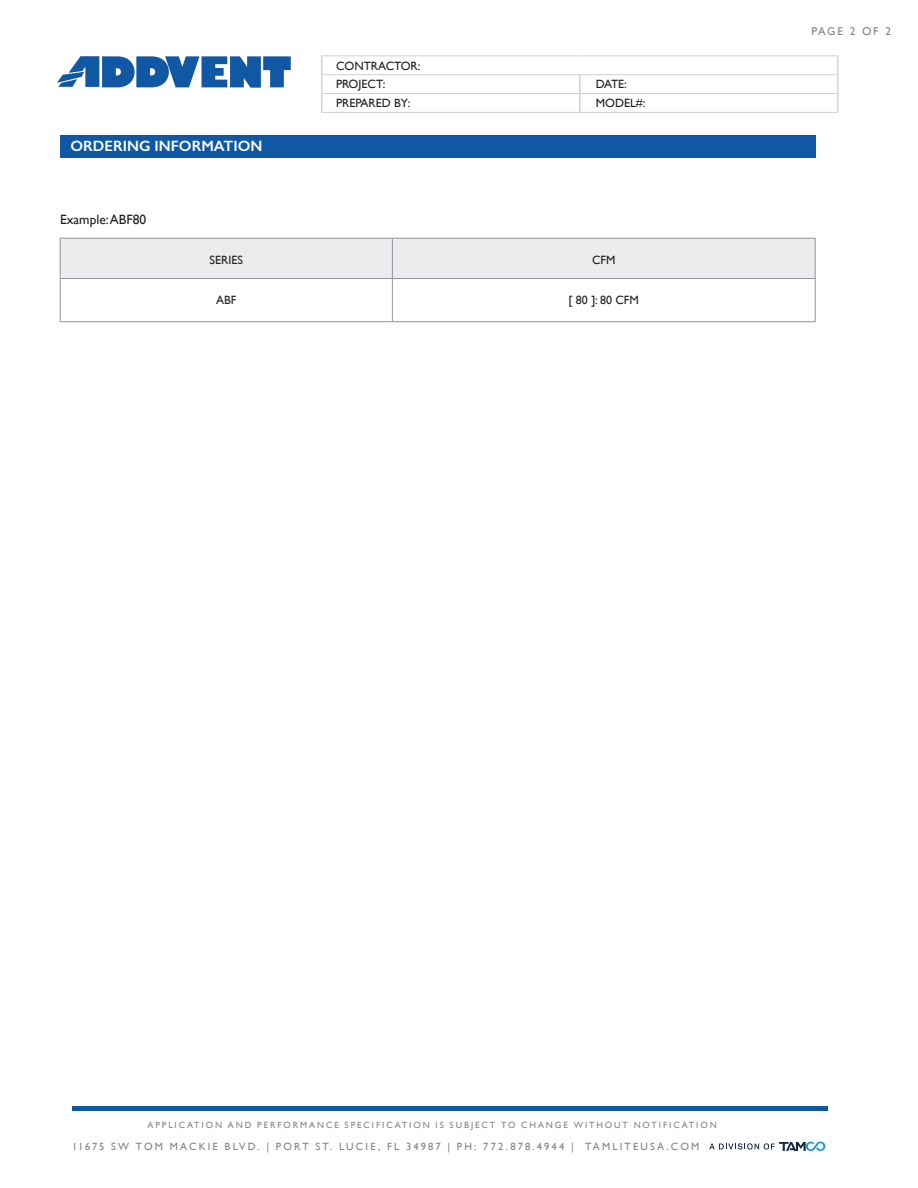
<style>
.page{position:relative;width:918px;height:1188px;background:#fff}
.page>*{position:absolute;margin:0;border:0;box-sizing:border-box;transform-origin:0 0}
.t1{font:600 15px "Gill Sans";color:#fff}
.t2{font:13.5px "Gill Sans";color:#231f20}
.t3{font:12px/18.6px "Gill Sans";color:#231f20}
.t4{font:11.25px "Gill Sans";letter-spacing:.14em;color:#808285}
.t5{font:10.5px "Gill Sans";letter-spacing:.205em;color:#808285}
.t6{font:9px "Gill Sans";letter-spacing:.21em;color:#808285}
</style>
<div class="page">
<svg style="left:321px;top:55px;width:518px;height:58px"></svg>
<div style="left:72px;top:1106px;width:756px;height:5px;background:#1058a4"></div>
<svg style="left:57px;top:56px;width:234px;height:32px"></svg>
<svg style="left:709px;top:1141px;width:116px;height:10px"></svg>
<div style="left:60px;top:135px;width:756px;height:23px;background:#1058a4"></div>
<div style="left:61px;top:239px;width:754px;height:39px;background:#ececee"></div>
<hr style="left:60px;top:238px;width:332px;height:1px;background:#94939d">
<hr style="left:60px;top:238px;width:1px;height:40px;background:#94939d">
<hr style="left:392px;top:238px;width:423px;height:1px;background:#94939d">
<hr style="left:392px;top:238px;width:1px;height:40px;background:#94939d">
<hr style="left:815px;top:238px;width:1px;height:40px;background:#94939d">
<hr style="left:60px;top:278px;width:332px;height:1px;background:#94939d">
<hr style="left:60px;top:279px;width:1px;height:43px;background:#94939d">
<hr style="left:392px;top:278px;width:423px;height:1px;background:#94939d">
<hr style="left:392px;top:279px;width:1px;height:43px;background:#94939d">
<hr style="left:815px;top:279px;width:1px;height:43px;background:#94939d">
<hr style="left:60px;top:321px;width:332px;height:1px;background:#94939d">
<hr style="left:392px;top:321px;width:423px;height:1px;background:#94939d">
<h3 class="t3" style="left:336px;top:56px;width:86px">CONTRACTOR:<br>PROJECT:</h3>
<h3 class="t3" style="left:596px;top:75px;width:33px">DATE:</h3>
<p class="t1" style="left:70px;top:137px;width:194px">ORDERING INFORMATION</p>
<p class="t2" style="left:60px;top:212px;width:88px">Example: ABF80</p>
<h3 class="t3" style="left:336px;top:94px;width:76px">PREPARED BY:</h3>
<h3 class="t3" style="left:596px;top:94px;width:51px">MODEL#:</h3>
<p class="t3" style="left:210px;top:251px;width:35px">SERIES</p>
<p class="t3" style="left:592px;top:251px;width:25px">CFM</p>
<p class="t3" style="left:216px;top:291px;width:22px">ABF</p>
<p class="t3" style="left:569px;top:291px;width:72px">[ 80 ]: 80 CFM</p>
<p class="t4" style="left:812px;top:24px;width:81px">PAGE 2 OF 2</p>
<p class="t6" style="left:147px;top:1120px;width:571px">APPLICATION AND PERFORMANCE SPECIFICATION IS SUBJECT TO CHANGE WITHOUT NOTIFICATION</p>
<p class="t5" style="left:72px;top:1140px;width:629px">11675 SW TOM MACKIE BLVD. | PORT ST. LUCIE, FL 34987 | PH: 772.878.4944 | TAMLITEUSA.COM</p>
</div>
